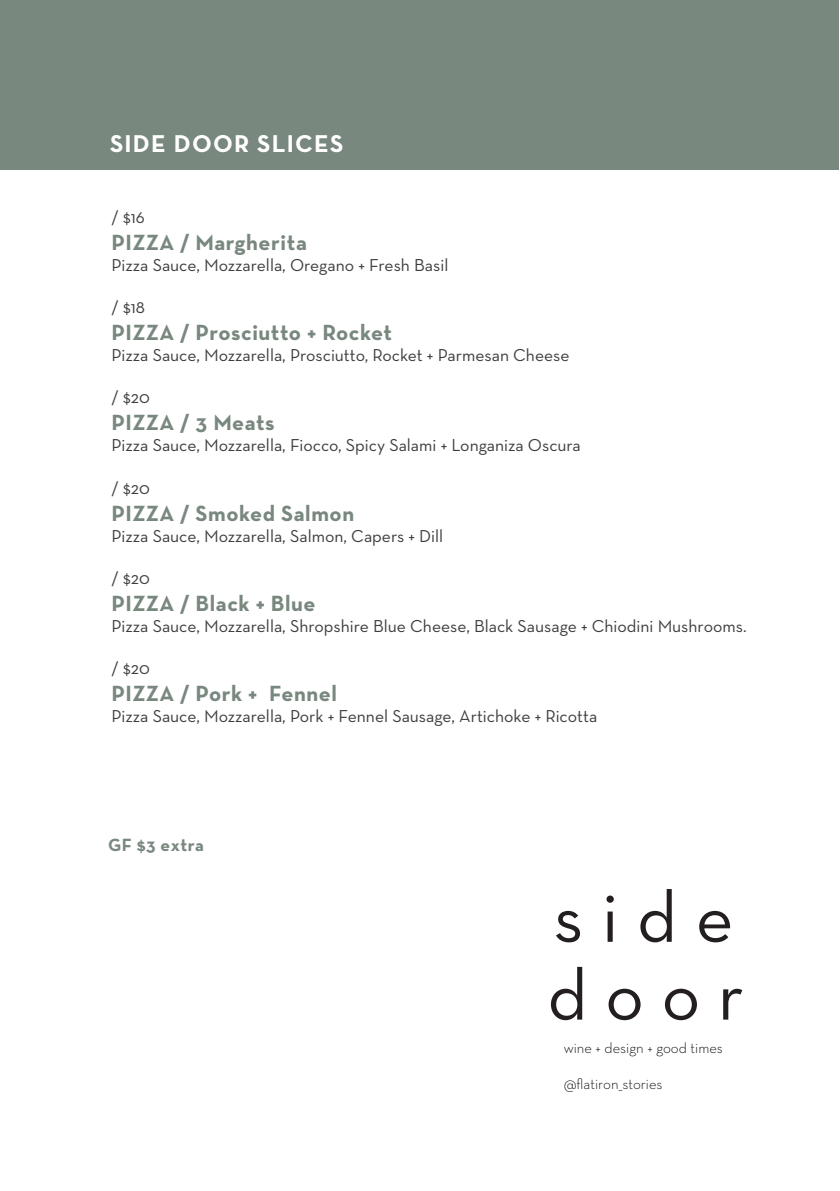
<style>
.page{position:relative;width:840px;height:1191px;background:#fff}
.page>*{position:absolute;margin:0;border:0;box-sizing:border-box;transform-origin:0 0}
.t1{font:73px/77.8px "Neutra Text";color:#231f20}
.t2{font:700 24.8px "Neutra Text";letter-spacing:.05em;color:#fff}
.t3{font:700 22.4px "Neutra Text";letter-spacing:.025em;color:#79887e}
.t4{font:700 18px "Neutra Text";letter-spacing:.025em;color:#79887e}
.t5{font:17.6px "Neutra Text";color:#3e3e3f}
.t6{font:300 14.8px "Neutra Text";color:#050504}
</style>
<div class="page">
<div style="left:0;top:1px;width:838px;height:169px;background:#79887e"></div>
<h2 class="t2" style="left:110px;top:128px;width:235px">SIDE DOOR SLICES</h2>
<p class="t5" style="left:111px;top:206px;width:35px">/ $16</p>
<p class="t3" style="left:111px;top:228px;width:197px">PIZZA / Margherita</p>
<p class="t5" style="left:111px;top:254px;width:338px">Pizza Sauce, Mozzarella, Oregano + Fresh Basil</p>
<p class="t5" style="left:111px;top:297px;width:35px">/ $18</p>
<p class="t3" style="left:111px;top:318px;width:282px">PIZZA / Prosciutto + Rocket</p>
<p class="t5" style="left:111px;top:344px;width:459px">Pizza Sauce, Mozzarella, Prosciutto, Rocket + Parmesan Cheese</p>
<p class="t5" style="left:111px;top:387px;width:40px">/ $20</p>
<p class="t3" style="left:111px;top:409px;width:164px">PIZZA / 3 Meats</p>
<p class="t5" style="left:111px;top:435px;width:470px">Pizza Sauce, Mozzarella, Fiocco, Spicy Salami + Longaniza Oscura</p>
<p class="t5" style="left:111px;top:477px;width:40px">/ $20</p>
<p class="t3" style="left:111px;top:499px;width:244px">PIZZA / Smoked Salmon</p>
<p class="t5" style="left:111px;top:525px;width:333px">Pizza Sauce, Mozzarella, Salmon, Capers + Dill</p>
<p class="t5" style="left:111px;top:567px;width:40px">/ $20</p>
<p class="t3" style="left:111px;top:589px;width:205px">PIZZA / Black + Blue</p>
<p class="t5" style="left:111px;top:615px;width:636px">Pizza Sauce, Mozzarella, Shropshire Blue Cheese, Black Sausage + Chiodini Mushrooms.</p>
<p class="t5" style="left:111px;top:657px;width:40px">/ $20</p>
<p class="t3" style="left:111px;top:679px;width:227px">PIZZA / Pork + Fennel</p>
<p class="t5" style="left:111px;top:705px;width:487px">Pizza Sauce, Mozzarella, Pork + Fennel Sausage, Artichoke + Ricotta</p>
<p class="t4" style="left:108px;top:834px;width:97px">GF $3 extra</p>
<h1 class="t1" style="left:547px;top:876px;width:198px">s ide d o o r</h1>
<p class="t6" style="left:563px;top:1039px;width:161px">wine + design + good times</p>
<p class="t6" style="left:563px;top:1075px;width:100px">@flatiron_stories</p>
</div>
